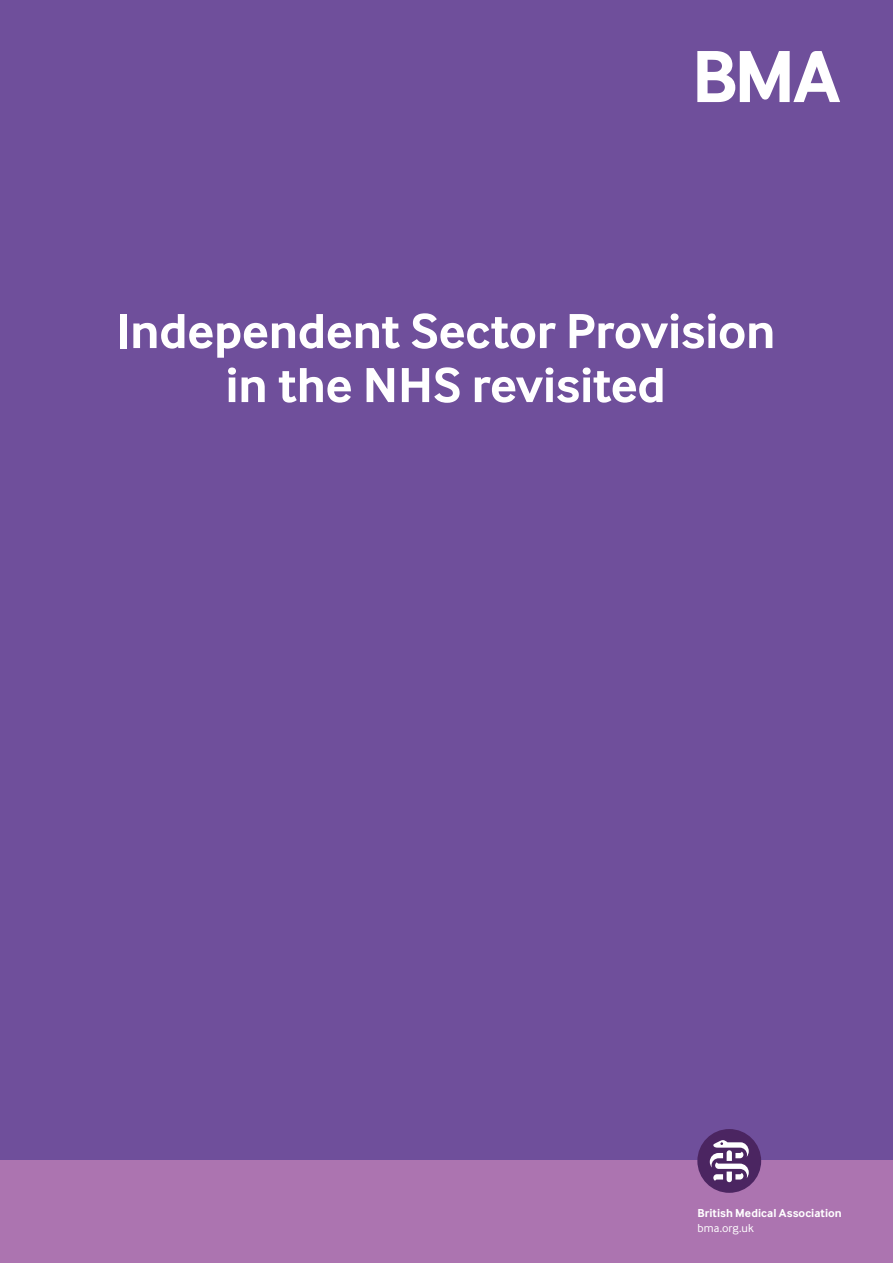
<style>
.page{position:relative;width:893px;height:1263px;background:#6f4f9b}
.page>*{position:absolute;margin:0;border:0;box-sizing:border-box;transform-origin:0 0}
.t1{font:700 51px/54px "Inter Face";letter-spacing:-.005em;color:#fff;text-align:center}
.t2{font:700 12px "Inter Face";letter-spacing:.01em;color:#fff}
.t3{font:12px "Inter Face";letter-spacing:.01em;color:#fff}
</style>
<div class="page">
<div style="left:0;top:1161px;width:893px;height:102px;background:#ac74b0"></div>
<div style="left:697px;top:1129px;width:64px;height:64px;background:#4b2561;border-radius:50%"></div>
<svg style="left:710px;top:1140px;width:39px;height:42px"></svg>
<svg style="left:697px;top:51px;width:143px;height:51px"></svg>
<p class="t1" style="left:116px;top:304px;width:661px">Independent Sector Provision in the NHS revisited</p>
<p class="t2" style="left:697px;top:1206px;width:146px">British Medical Association</p>
<p class="t3" style="left:697px;top:1221px;width:58px">bma.org.uk</p>
</div>
